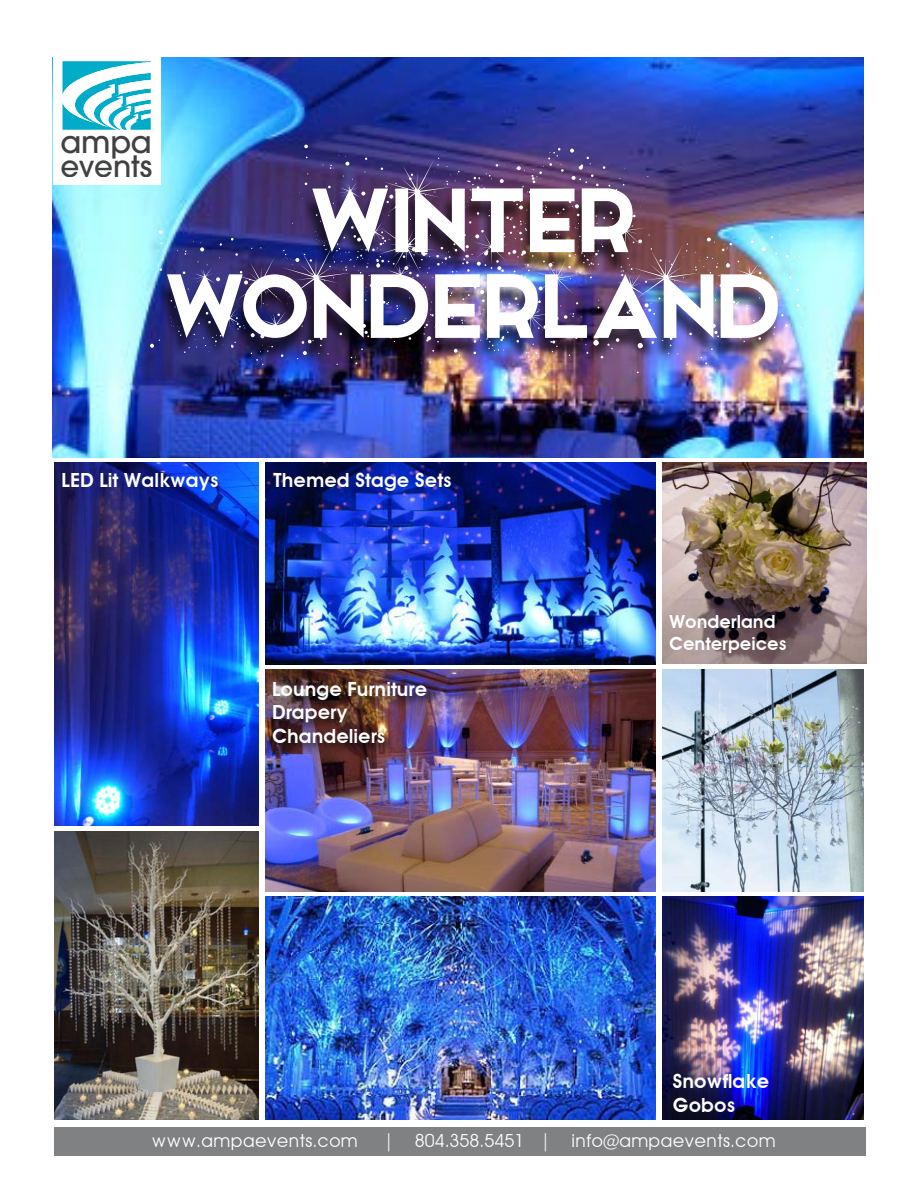
<style>
.page{position:relative;width:918px;height:1188px;background:#fff}
.page>*{position:absolute;margin:0;border:0;box-sizing:border-box;transform-origin:0 0}
.t1{font:121.5px/85.8px "Snowinter Free";letter-spacing:.02em;color:#fff;text-align:center}
.t2{font:500 30.3px "Avant Garde";color:#404141}
.t3{font:500 29.25px "Avant Garde";letter-spacing:.005em;color:#404141}
.t4{font:600 19.5px/23.4px "Avant Garde";color:#fff}
.t5{font:18px "Avant Garde";color:#fff}
.t6{font:600 18px/21.6px "Avant Garde";color:#fff}
</style>
<div class="page">
<img style="left:53px;top:57px;width:811px;height:401px">
<div style="left:136px;top:151px;width:668px;height:244px;background:#000;opacity:.61"></div>
<div style="left:54px;top:1127px;width:812px;height:29px;background:#808182"></div>
<div style="left:53px;top:54px;width:108px;height:130px;background:#fff"></div>
<svg style="left:62px;top:61px;width:89px;height:69px"></svg>
<img style="left:54px;top:831px;width:205px;height:289px">
<img style="left:265px;top:897px;width:391px;height:223px">
<img style="left:663px;top:670px;width:201px;height:221px">
<img style="left:663px;top:463px;width:204px;height:201px">
<img style="left:663px;top:897px;width:201px;height:223px">
<img style="left:265px;top:670px;width:391px;height:221px">
<div style="left:269px;top:678px;width:170px;height:77px;background:#000;opacity:.75"></div>
<img style="left:54px;top:463px;width:205px;height:362px">
<img style="left:265px;top:463px;width:391px;height:202px">
<h2 class="t2" style="left:61px;top:124px;width:93px">ampa</h2>
<h3 class="t3" style="left:60px;top:149px;width:93px">events</h3>
<h1 class="t1" style="left:165px;top:175px;width:617px">WINTER<br>WONDERLAND</h1>
<p class="t4" style="left:62px;top:468px;width:159px">LED Lit Walkways</p>
<p class="t4" style="left:274px;top:468px;width:180px">Themed Stage Sets</p>
<p class="t4" style="left:257px;top:468px;width:123px">Winter Decor</p>
<p class="t4" style="left:272px;top:677px;width:157px">Lounge Furniture<br>Drapery<br>Chandeliers</p>
<p class="t6" style="left:669px;top:611px;width:119px">Wonderland<br>Centerpeices</p>
<p class="t4" style="left:672px;top:1070px;width:98px">Snowflake<br>Gobos</p>
<p class="t5" style="left:151px;top:1130px;width:208px">www.ampaevents.com</p>
<p class="t5" style="left:383px;top:1130px;width:394px">| 804.358.5451 | info@ampaevents.com</p>
</div>
